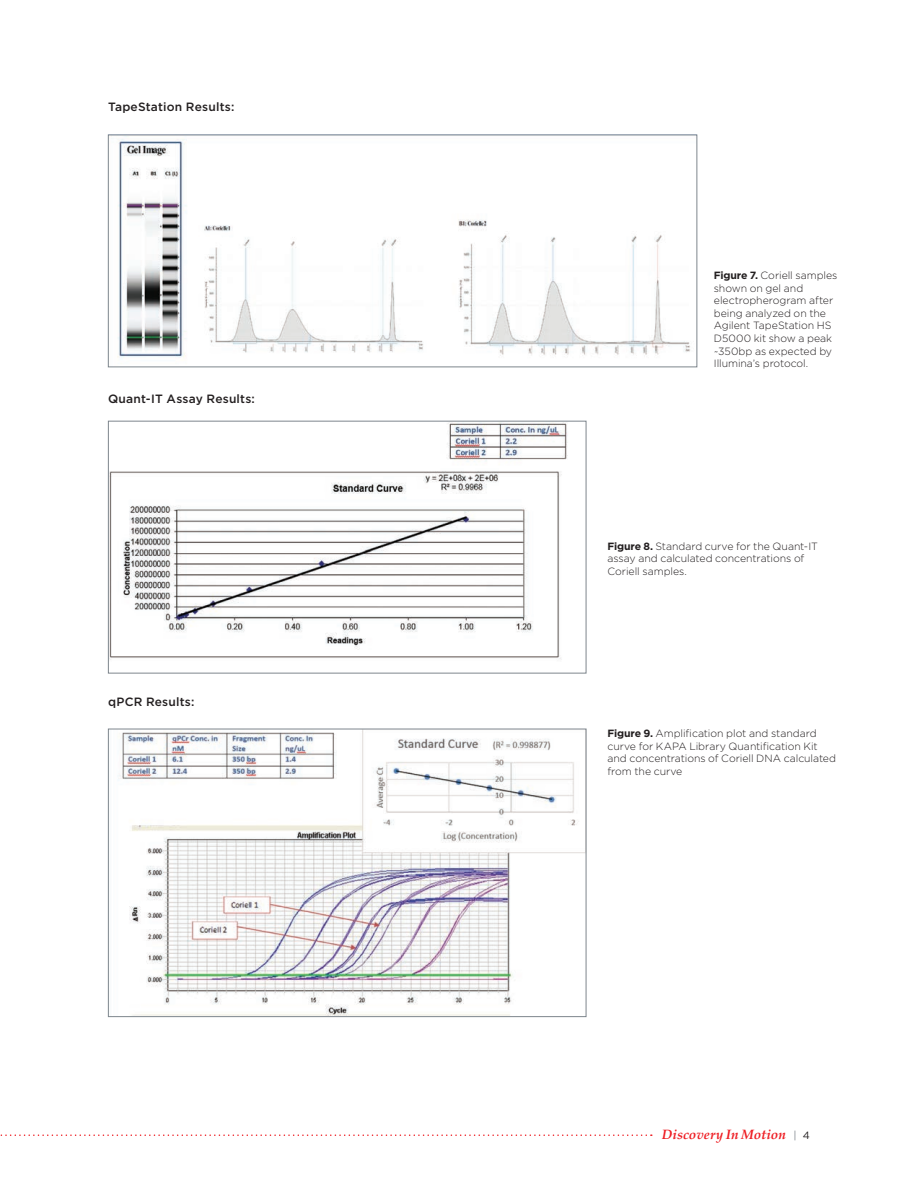
<style>
.page{position:relative;width:918px;height:1188px;background:#fff}
.page>*{position:absolute;margin:0;border:0;box-sizing:border-box;transform-origin:0 0}
.t1{font:italic 700 13.5px "Palatino Linotype";color:#ee1d23}
.t2{font:500 12px "Gotham";letter-spacing:.015em;color:#231f20}
.t3{font:300 10.5px/12.6px "Gotham";letter-spacing:-.005em;color:#231f20}
.s1{font-weight:700}
.s2{font-family:"Gotham";font-weight:400;font-style:normal;font-size:10.5px;color:#7e868d}
.s3{font-family:"Gotham";font-weight:400;font-style:normal;font-size:10.5px;color:#231f20}
</style>
<div class="page">
<svg style="left:0;top:1134px;width:652px;height:2px"></svg>
<img style="left:117px;top:139px;width:573px;height:219px">
<div style="left:108px;top:135px;width:589px;height:232px;border:1px solid #7e868d"></div>
<img style="left:110px;top:423px;width:458px;height:237px">
<div style="left:108px;top:421px;width:478px;height:253px;border:1px solid #7e868d"></div>
<img style="left:118px;top:731px;width:466px;height:284px">
<div style="left:108px;top:729px;width:478px;height:288px;border:1px solid #7e868d"></div>
<p class="t2" style="left:108px;top:99px;width:128px">TapeStation Results:</p>
<p class="t2" style="left:108px;top:391px;width:148px">Quant-IT Assay Results:</p>
<p class="t2" style="left:108px;top:694px;width:88px">qPCR Results:</p>
<p class="t3" style="left:714px;top:269px;width:125px"><span class="s1">Figure 7.</span> Coriell samples shown on gel and electropherogram after being analyzed on the<br>Agilent TapeStation HS<br>D5000 kit show a peak ~350bp as expected by<br>Illumina’s protocol.</p>
<p class="t3" style="left:607px;top:540px;width:212px"><span class="s1">Figure 8.</span> Standard curve for the Quant-IT assay and calculated concentrations of<br>Coriell samples.</p>
<p class="t3" style="left:607px;top:727px;width:230px"><span class="s1">Figure 9.</span> Amplification plot and standard curve for KAPA Library Quantification Kit and concentrations of Coriell DNA calculated from the curve</p>
<p class="t1" style="left:662px;top:1124px;width:150px">Discovery In Motion <span class="s2">|</span> <span class="s3">4</span></p>
</div>
